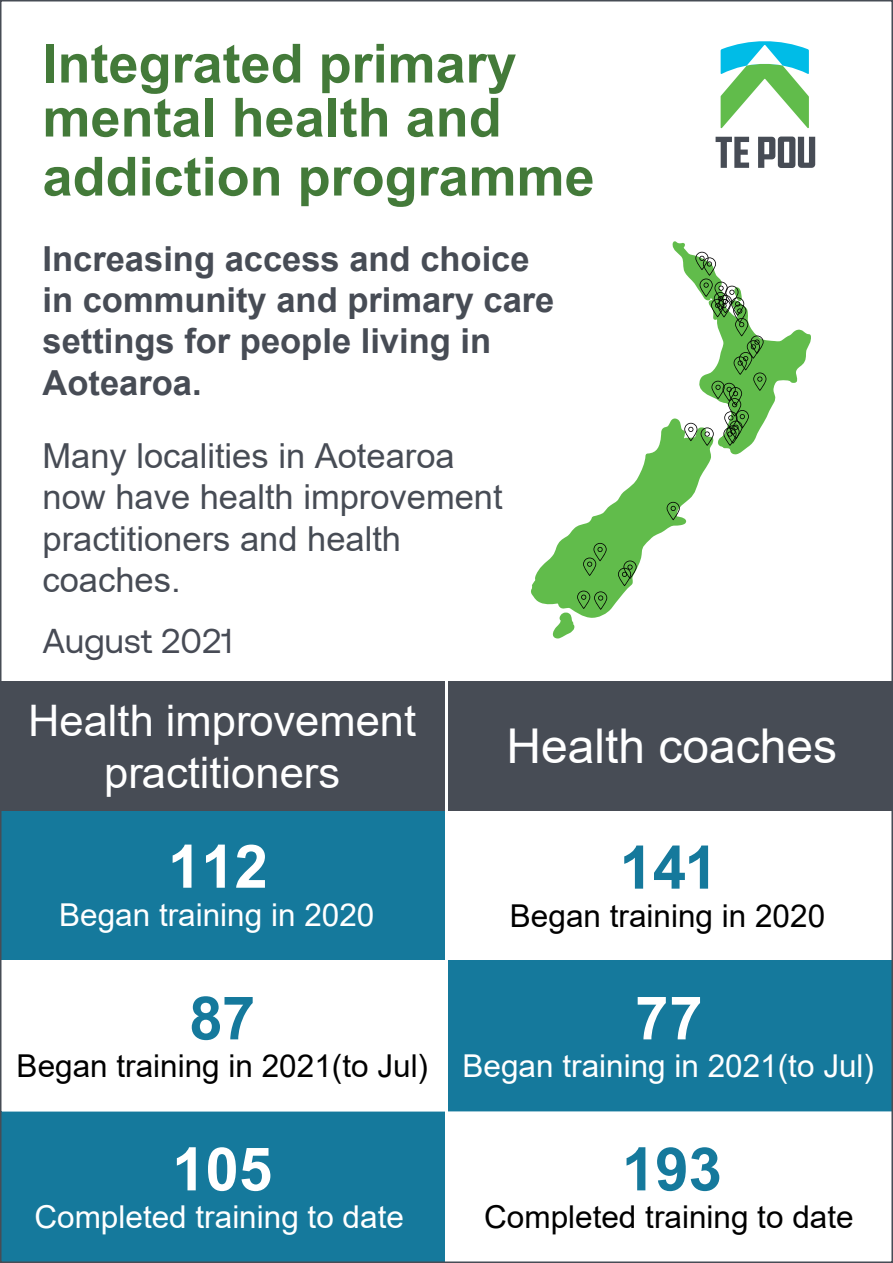
<style>
.page{position:relative;width:893px;height:1263px;background:#fff}
.page>*{position:absolute;margin:0;border:0;box-sizing:border-box;transform-origin:0 0}
.t1{font:700 60px "Arial";color:#fff}
.t2{font:700 60px "Arial";color:#15799c}
.t3{font:700 54px/54px "Arial";color:#437a39}
.t4{font:48px "Arial";color:#fff}
.t5{font:43.5px/52.2px "Arial";color:#fff;text-align:center}
.t6{font:700 34.5px/41.4px "Arial";color:#474c55}
.t7{font:34.5px/41.4px "Arial";color:#474c55}
.t8{font:34.5px "Aeonik";color:#474b55}
.t9{font:31.5px "Arial";color:#fff}
.t10{font:31.5px "Arial";color:#000}
</style>
<div class="page">
<div style="left:0;top:809px;width:444px;height:151px;background:#15799c"></div>
<svg style="left:715px;top:41px;width:101px;height:127px"></svg>
<div style="left:0;top:1111px;width:444px;height:152px;background:#15799c"></div>
<div style="left:449px;top:960px;width:444px;height:151px;background:#15799c"></div>
<svg style="left:532px;top:241px;width:279px;height:398px"></svg>
<div style="left:0;top:681px;width:444px;height:129px;background:#474c55"></div>
<div style="left:449px;top:681px;width:444px;height:129px;background:#474c55"></div>
<h2 class="t3" style="left:43px;top:37px;width:476px">Integrated primary mental health and</h2>
<h2 class="t3" style="left:43px;top:150px;width:554px">addiction programme</h2>
<p class="t6" style="left:43px;top:238px;width:513px">Increasing access and choice in community and primary care settings for people living in<br>Aotearoa.</p>
<p class="t7" style="left:43px;top:435px;width:462px">Many localities in Aotearoa now have health improvement practitioners and health coaches.</p>
<p class="t8" style="left:43px;top:622px;width:192px">August 2021</p>
<p class="t5" style="left:28px;top:694px;width:389px">Health improvement practitioners</p>
<h1 class="t1" style="left:168px;top:824px;width:102px">112</h1>
<p class="t9" style="left:59px;top:893px;width:317px">Began training in 2020</p>
<h1 class="t2" style="left:189px;top:976px;width:67px">87</h1>
<p class="t10" style="left:17px;top:1044px;width:413px">Began training in 2021(to Jul)</p>
<h1 class="t1" style="left:172px;top:1127px;width:102px">105</h1>
<p class="t9" style="left:34px;top:1195px;width:371px">Completed training to date</p>
<h3 class="t4" style="left:506px;top:713px;width:332px">Health coaches</h3>
<h1 class="t2" style="left:619px;top:825px;width:100px">141</h1>
<p class="t10" style="left:510px;top:894px;width:317px">Began training in 2020</p>
<h1 class="t1" style="left:635px;top:976px;width:69px">77</h1>
<p class="t9" style="left:463px;top:1044px;width:413px">Began training in 2021(to Jul)</p>
<h1 class="t2" style="left:622px;top:1127px;width:102px">193</h1>
<p class="t10" style="left:484px;top:1195px;width:371px">Completed training to date</p>
</div>
